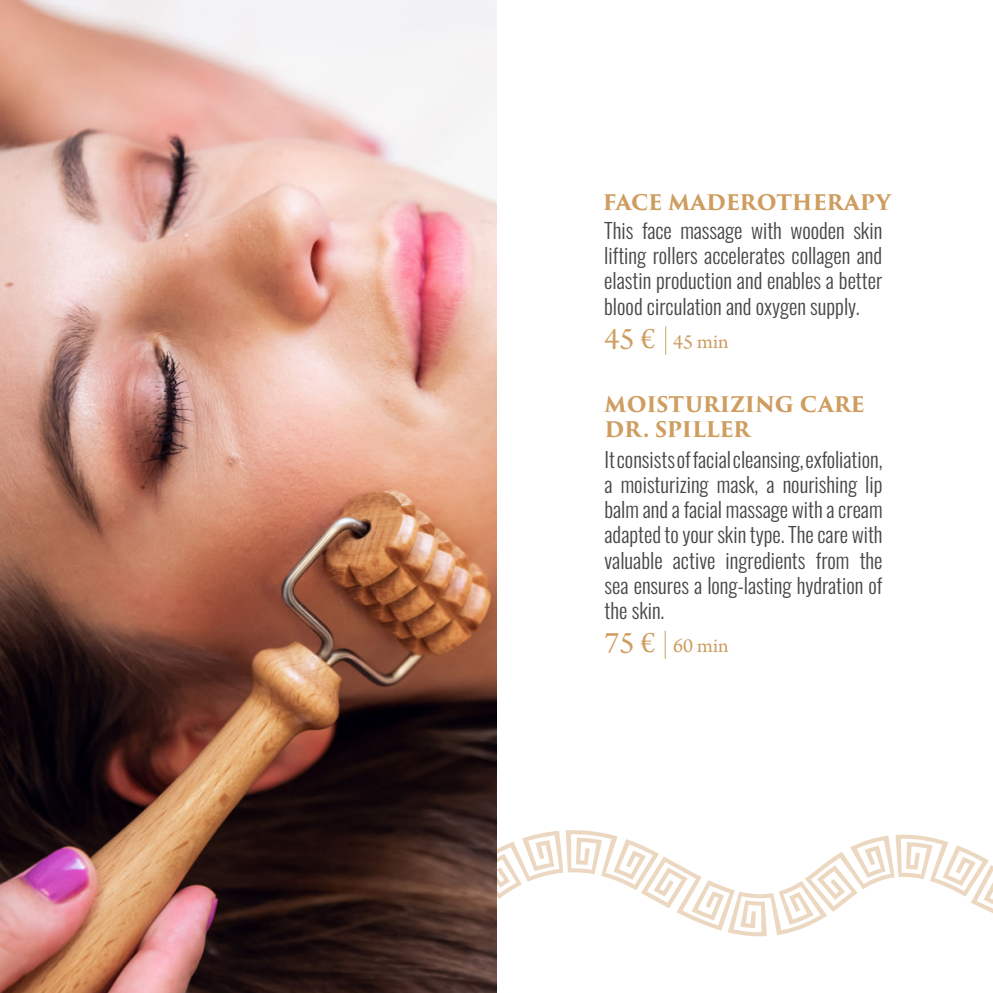
<style>
.page{position:relative;width:993px;height:993px;background:#fff}
.page>*{position:absolute;margin:0;border:0;box-sizing:border-box;transform-origin:0 0}
.t1{font:300 21px/25.2px "Oswald";color:#474747;text-align:justify}
.t2{font:700 21px/25.2px "Trajan Pro 3";letter-spacing:-.01em;color:#ce9d5f}
.t3{font:21px "Arno Pro";color:#ce9d5f}
.s1{font-size:31.5px}
</style>
<div class="page">
<svg style="left:496px;top:829px;width:496px;height:112px"></svg>
<img style="left:0;top:0;width:496px;height:992px">
<svg style="left:665px;top:326px;width:1px;height:28px"></svg>
<svg style="left:664px;top:630px;width:1px;height:28px"></svg>
<p class="t2" style="left:602px;top:190px;width:289px">FACE MADEROTHERAPY</p>
<p class="t1" style="left:604px;top:215px;width:279px">This face massage with wooden skin lifting rollers accelerates collagen and elastin production and enables a better blood circulation and oxygen supply.</p>
<p class="t3" style="left:604px;top:331px;width:125px"><span class="s1">45 €</span> 45 min</p>
<p class="t2" style="left:604px;top:391px;width:262px">MOISTURIZING CARE<br>DR. SPILLER</p>
<p class="t1" style="left:604px;top:444px;width:279px">It consists of facial cleansing, exfoliation, a moisturizing mask, a nourishing lip balm and a facial massage with a cream adapted to your skin type. The care with valuable active ingredients from the sea ensures a long-lasting hydration of the skin.</p>
<p class="t3" style="left:604px;top:635px;width:125px"><span class="s1">75 €</span> 60 min</p>
</div>
